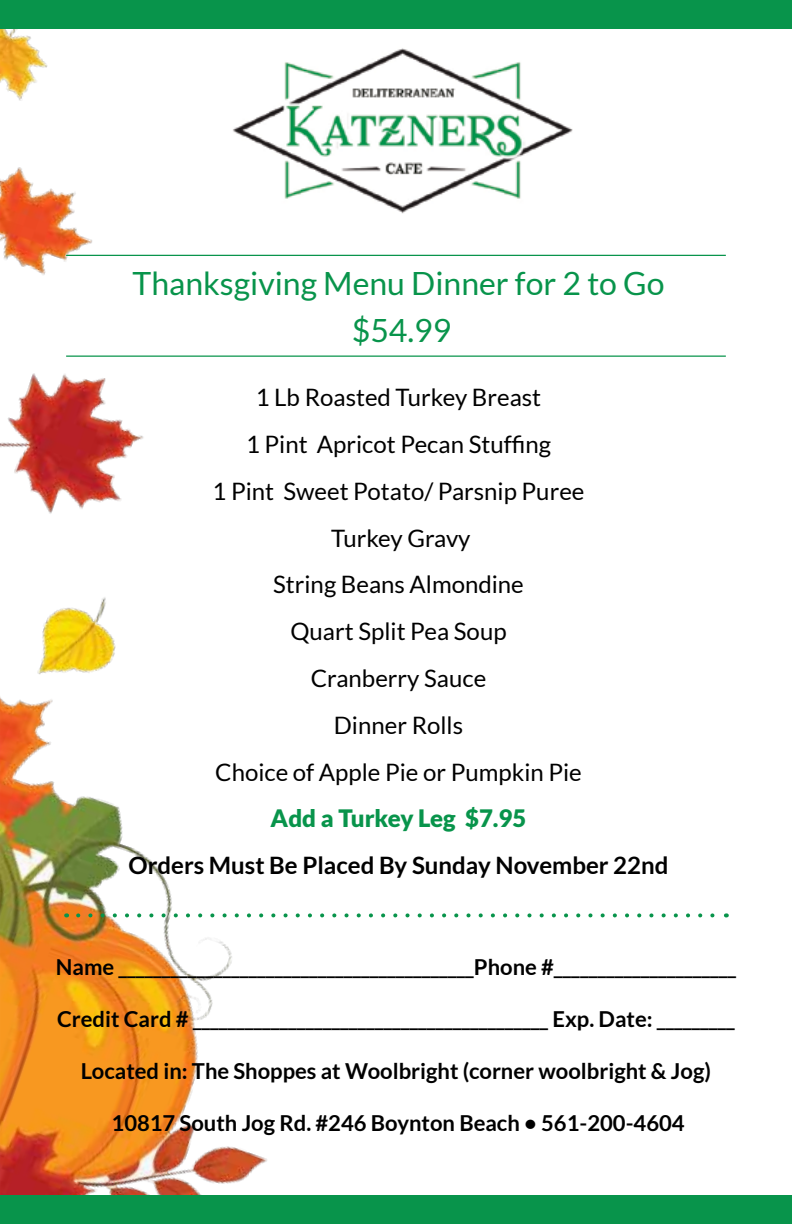
<style>
.page{position:relative;width:792px;height:1224px;background:#fff}
.page>*{position:absolute;margin:0;border:0;box-sizing:border-box;transform-origin:0 0}
.t1{font:32px/47.4px "Lato";color:#08944b;text-align:center}
.t2{font:24px/46.8px "Lato";color:#000;text-align:center}
.t3{font:700 24px "Lato";color:#000}
.t4{font:900 24px "Lato";color:#08944b}
.t5{font:700 22px "Lato";color:#000}
</style>
<div class="page">
<img style="left:0;top:29px;width:729px;height:1166px">
<hr style="left:66px;top:356px;width:660px;height:1px;background:#08944b">
<svg style="left:78px;top:913px;width:642px;height:4px"></svg>
<hr style="left:66px;top:255px;width:660px;height:1px;background:#08944b">
<img style="left:226px;top:29px;width:347px;height:191px">
<div style="left:0;top:0;width:792px;height:29px;background:#08944b"></div>
<div style="left:0;top:1195px;width:792px;height:29px;background:#08944b"></div>
<h1 class="t1" style="left:133px;top:259px;width:534px">Thanksgiving Menu Dinner for 2 to Go $54.99</h1>
<p class="t2" style="left:213px;top:374px;width:373px">1 Lb Roasted Turkey Breast<br>1 Pint Apricot Pecan Stuffing<br>1 Pint Sweet Potato/ Parsnip Puree<br>Turkey Gravy<br>String Beans Almondine<br>Quart Split Pea Soup<br>Cranberry Sauce<br>Dinner Rolls<br>Choice of Apple Pie or Pumpkin Pie</p>
<p class="t4" style="left:271px;top:805px;width:257px">Add a Turkey Leg $7.95</p>
<p class="t3" style="left:129px;top:852px;width:541px">Orders Must Be Placed By Sunday November 22nd</p>
<p class="t5" style="left:56px;top:955px;width:682px">Name _________________________________________Phone #_____________________</p>
<p class="t5" style="left:57px;top:1007px;width:679px">Credit Card # _________________________________________ Exp. Date: _________</p>
<p class="t5" style="left:81px;top:1059px;width:632px">Located in: The Shoppes at Woolbright (corner woolbright &amp; Jog)</p>
<p class="t5" style="left:112px;top:1111px;width:575px">10817 South Jog Rd. #246 Boynton Beach • 561-200-4604</p>
</div>
